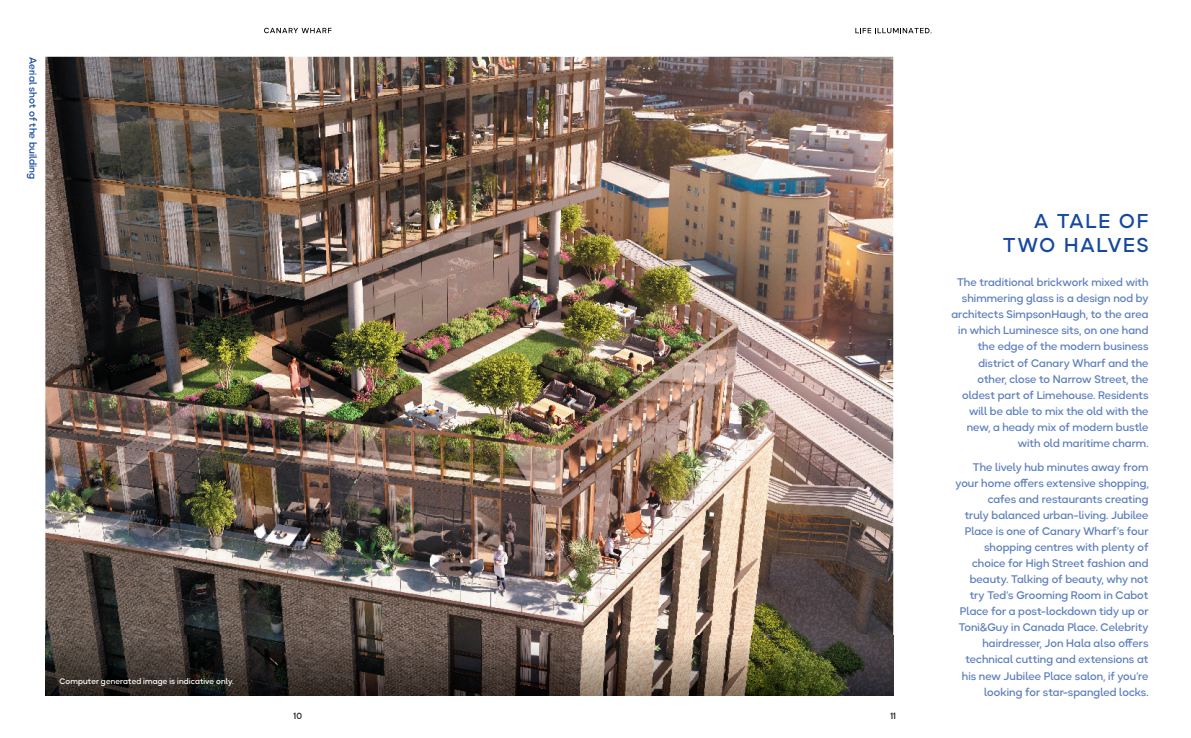
<style>
.page{position:relative;width:1191px;height:738px;background:#fff}
.page>*{position:absolute;margin:0;border:0;box-sizing:border-box;transform-origin:0 0}
.t1{font:500 20px/24px "Okta Neue";letter-spacing:.095em;color:#15489e;text-align:right}
.t2{font:500 11px/16px "Okta Neue";letter-spacing:.005em;color:#5d7ebf;text-align:right}
.t3{font:500 10px "Okta Neue";letter-spacing:.01em;color:#15489e}
.t4{font:500 9px "Okta Neue";color:#231f20}
.t5{font:500 8px "Okta Neue";letter-spacing:.02em;color:#fff}
</style>
<div class="page">
<img style="left:45px;top:57px;width:848px;height:578px">
<img style="left:45px;top:635px;width:848px;height:59px">
<svg style="left:264px;top:28px;width:67px;height:5px"></svg>
<svg style="left:855px;top:28px;width:76px;height:5px"></svg>
<p class="t3" style="left:41px;top:57px;width:124px;rotate:90deg">Aerial shot of the building</p>
<p class="t5" style="left:60px;top:674px;width:176px">Computer generated image is indicative only.</p>
<p class="t4" style="left:293px;top:708px;width:10px">10</p>
<p class="t4" style="left:890px;top:708px;width:7px">11</p>
<h1 class="t1" style="left:1003px;top:209px;width:147px">A TALE OF<br>TWO HALVES</h1>
<p class="t2" style="left:951px;top:274px;width:198px">The traditional brickwork mixed with shimmering glass is a design nod by architects SimpsonHaugh, to the area in which Luminesce sits, on one hand the edge of the modern business district of Canary Wharf and the other, close to Narrow Street, the oldest part of Limehouse. Residents will be able to mix the old with the new, a heady mix of modern bustle with old maritime charm.</p>
<p class="t2" style="left:955px;top:459px;width:194px">The lively hub minutes away from your home offers extensive shopping, cafes and restaurants creating<br>truly balanced urban-living. Jubilee Place is one of Canary Wharf’s four shopping centres with plenty of choice for High Street fashion and beauty. Talking of beauty, why not try Ted’s Grooming Room in Cabot Place for a post-lockdown tidy up or Toni&amp;Guy in Canada Place. Celebrity hairdresser, Jon Hala also offers technical cutting and extensions at his new Jubilee Place salon, if you’re looking for star-spangled locks.</p>
</div>
